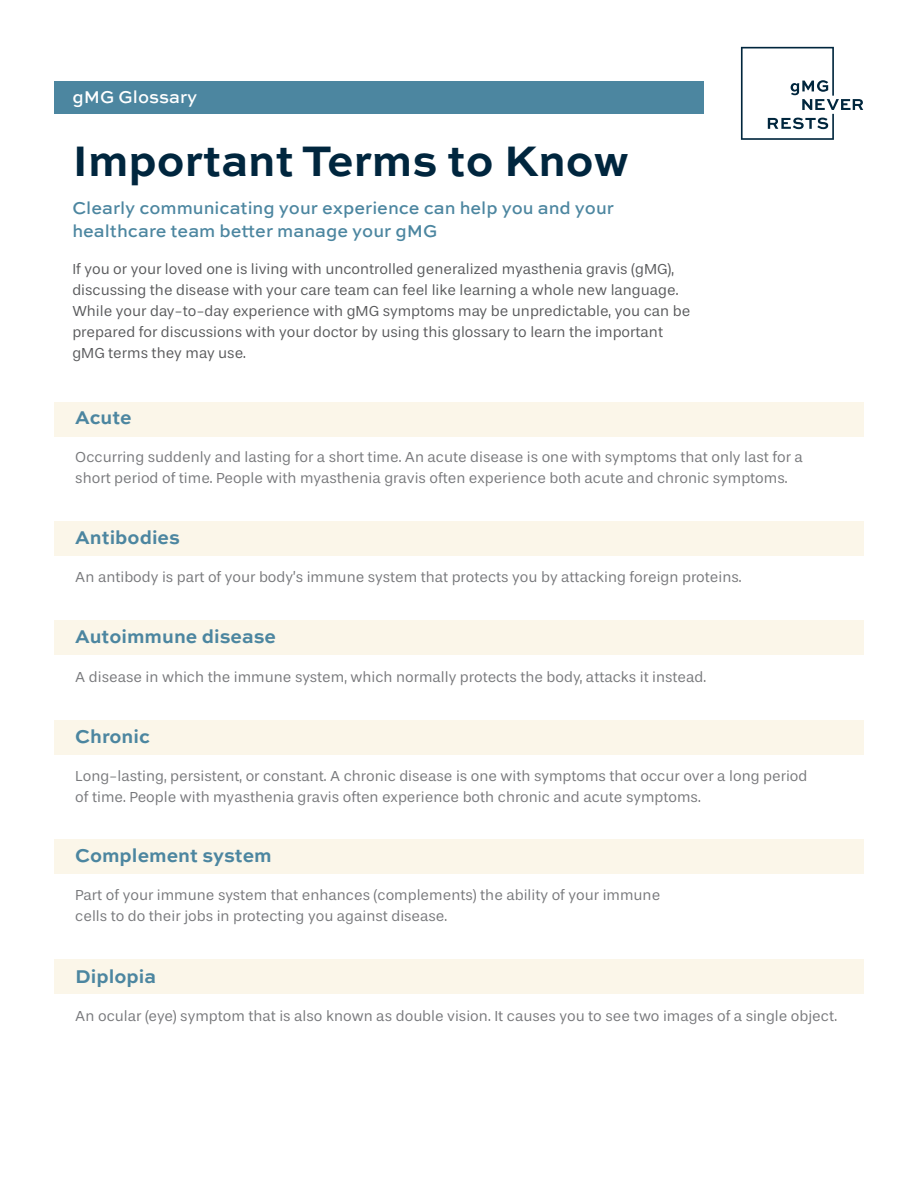
<style>
.page{position:relative;width:918px;height:1188px;background:#fff}
.page>*{position:absolute;margin:0;border:0;box-sizing:border-box;transform-origin:0 0}
.t1{font:700 45px "Sweet Sans Pro";color:#00263e}
.t2{font:700 19.5px "Sweet Sans Pro";color:#4c86a0}
.t3{font:500 18px/22.5px "Sweet Sans Pro";color:#4c86a0}
.t4{font:500 18px "Sweet Sans Pro";color:#fff}
.t5{font:15px/21px "Stevie Sans";color:#77787b}
.t6{font:15px/21px "Stevie Sans";color:#58595b}
</style>
<div class="page">
<div style="left:54px;top:81px;width:649px;height:33px;background:#4c86a0"></div>
<div style="left:54px;top:720px;width:810px;height:35px;background:#fbf6e9"></div>
<div style="left:54px;top:839px;width:810px;height:35px;background:#fbf6e9"></div>
<div style="left:54px;top:959px;width:810px;height:34px;background:#fbf6e9"></div>
<div style="left:54px;top:521px;width:810px;height:35px;background:#fbf6e9"></div>
<div style="left:54px;top:620px;width:810px;height:34px;background:#fbf6e9"></div>
<svg style="left:741px;top:47px;width:122px;height:93px"></svg>
<div style="left:54px;top:402px;width:810px;height:34px;background:#fbf6e9"></div>
<p class="t4" style="left:72px;top:84px;width:127px">gMG Glossary</p>
<h1 class="t1" style="left:72px;top:127px;width:558px">Important Terms to Know</h1>
<p class="t3" style="left:72px;top:196px;width:543px">Clearly communicating your experience can help you and your healthcare team better manage your gMG</p>
<p class="t6" style="left:72px;top:259px;width:619px">If you or your loved one is living with uncontrolled generalized myasthenia gravis (gMG), discussing the disease with your care team can feel like learning a whole new language.<br>While your day-to-day experience with gMG symptoms may be unpredictable, you can be prepared for discussions with your doctor by using this glossary to learn the important gMG terms they may use.</p>
<h2 class="t2" style="left:75px;top:403px;width:58px">Acute</h2>
<p class="t5" style="left:75px;top:447px;width:729px">Occurring suddenly and lasting for a short time. An acute disease is one with symptoms that only last for a short period of time. People with myasthenia gravis often experience both acute and chronic symptoms.</p>
<h2 class="t2" style="left:75px;top:523px;width:106px">Antibodies</h2>
<p class="t5" style="left:75px;top:567px;width:668px">An antibody is part of your body’s immune system that protects you by attacking foreign proteins.</p>
<h2 class="t2" style="left:75px;top:622px;width:202px">Autoimmune disease</h2>
<p class="t5" style="left:75px;top:667px;width:632px">A disease in which the immune system, which normally protects the body, attacks it instead.</p>
<h2 class="t2" style="left:75px;top:721px;width:76px">Chronic</h2>
<p class="t5" style="left:75px;top:766px;width:734px">Long-lasting, persistent, or constant. A chronic disease is one with symptoms that occur over a long period of time. People with myasthenia gravis often experience both chronic and acute symptoms.</p>
<h2 class="t2" style="left:75px;top:841px;width:198px">Complement system</h2>
<p class="t5" style="left:75px;top:885px;width:586px">Part of your immune system that enhances (complements) the ability of your immune cells to do their jobs in protecting you against disease.</p>
<h2 class="t2" style="left:75px;top:961px;width:82px">Diplopia</h2>
<p class="t5" style="left:75px;top:1006px;width:763px">An ocular (eye) symptom that is also known as double vision. It causes you to see two images of a single object.</p>
</div>
